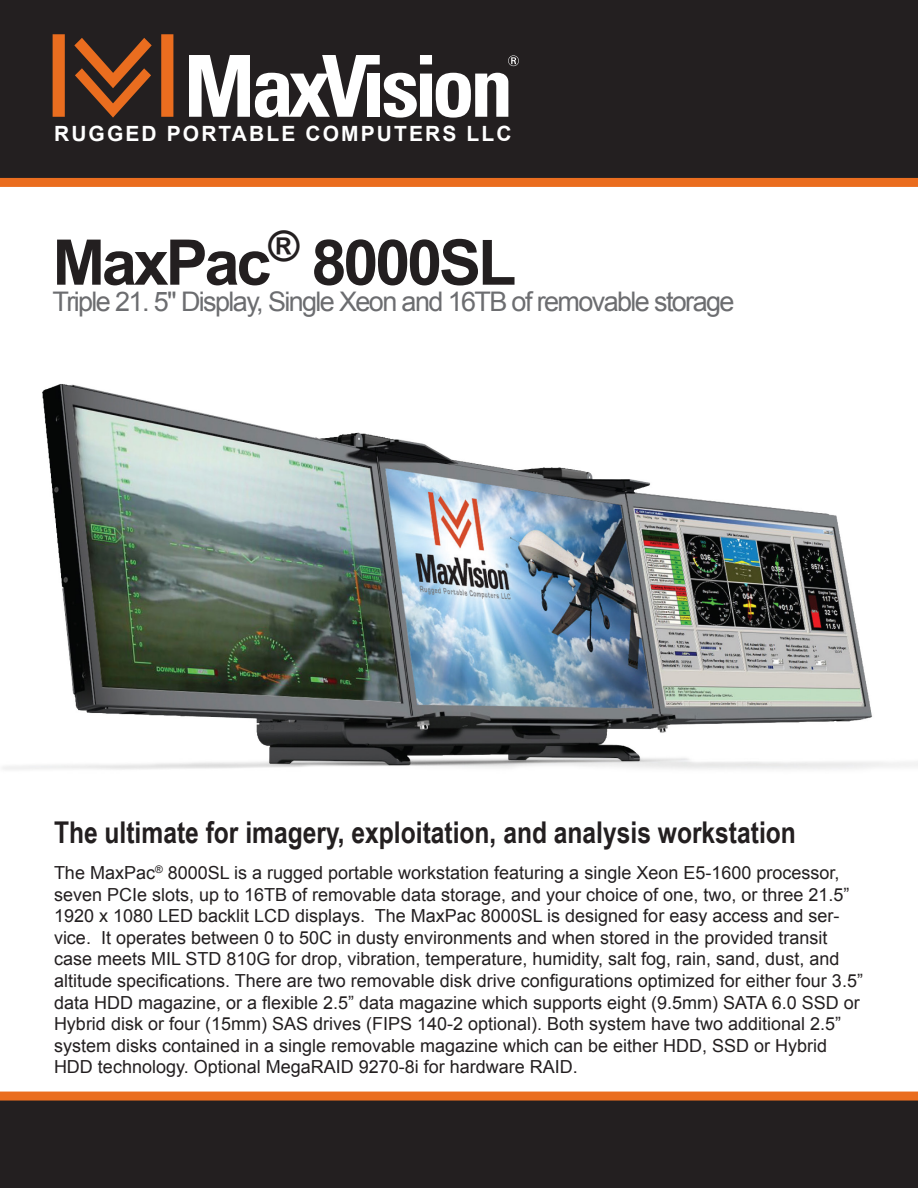
<style>
.page{position:relative;width:918px;height:1188px;background:#fff}
.page>*{position:absolute;margin:0;border:0;box-sizing:border-box;transform-origin:0 0}
.t1{font:700 63px "Arial";letter-spacing:-.05em;color:#231f20}
.t2{font:700 30px "Arial Narrow";color:#231f20}
.t3{font:27px "Arial";letter-spacing:-.06em;color:#6c6d70}
.t4{font:700 21px "Arial";letter-spacing:.1em;color:#fff}
.t5{font:18px/21.6px "Arial";color:#231f20}
</style>
<div class="page">
<div style="left:0;top:0;width:918px;height:182px;background:#231f20"></div>
<div style="left:0;top:1099px;width:918px;height:89px;background:#231f20"></div>
<div style="left:0;top:1092px;width:918px;height:9px;background:#ea6d1f"></div>
<div style="left:0;top:178px;width:918px;height:9px;background:#ea6d1f"></div>
<svg style="left:189px;top:55px;width:330px;height:63px"></svg>
<svg style="left:53px;top:34px;width:120px;height:84px"></svg>
<img style="left:3px;top:384px;width:915px;height:386px">
<p class="t4" style="left:54px;top:120px;width:459px">RUGGED PORTABLE COMPUTERS LLC</p>
<p class="t1" style="left:53px;top:221px;width:465px">MaxPac<sup>®</sup> 8000SL</p>
<p class="t3" style="left:53px;top:284px;width:683px">Triple 21. 5" Display, Single Xeon and 16TB of removable storage</p>
<p class="t2" style="left:54px;top:810px;width:743px">The ultimate for imagery, exploitation, and analysis workstation</p>
<p class="t5" style="left:54px;top:862px;width:811px">The MaxPac<sup>®</sup> 8000SL is a rugged portable workstation featuring a single Xeon E5-1600 processor, seven PCIe slots, up to 16TB of removable data storage, and your choice of one, two, or three 21.5” 1920 x 1080 LED backlit LCD displays. The MaxPac 8000SL is designed for easy access and ser&shy;vice. It operates between 0 to 50C in dusty environments and when stored in the provided transit case meets MIL STD 810G for drop, vibration, temperature, humidity, salt fog, rain, sand, dust, and altitude specifications. There are two removable disk drive configurations optimized for either four 3.5” data HDD magazine, or a flexible 2.5” data magazine which supports eight (9.5mm) SATA 6.0 SSD or Hybrid disk or four (15mm) SAS drives (FIPS 140-2 optional). Both system have two additional 2.5” system disks contained in a single removable magazine which can be either HDD, SSD or Hybrid HDD technology. Optional MegaRAID 9270-8i for hardware RAID.</p>
</div>
